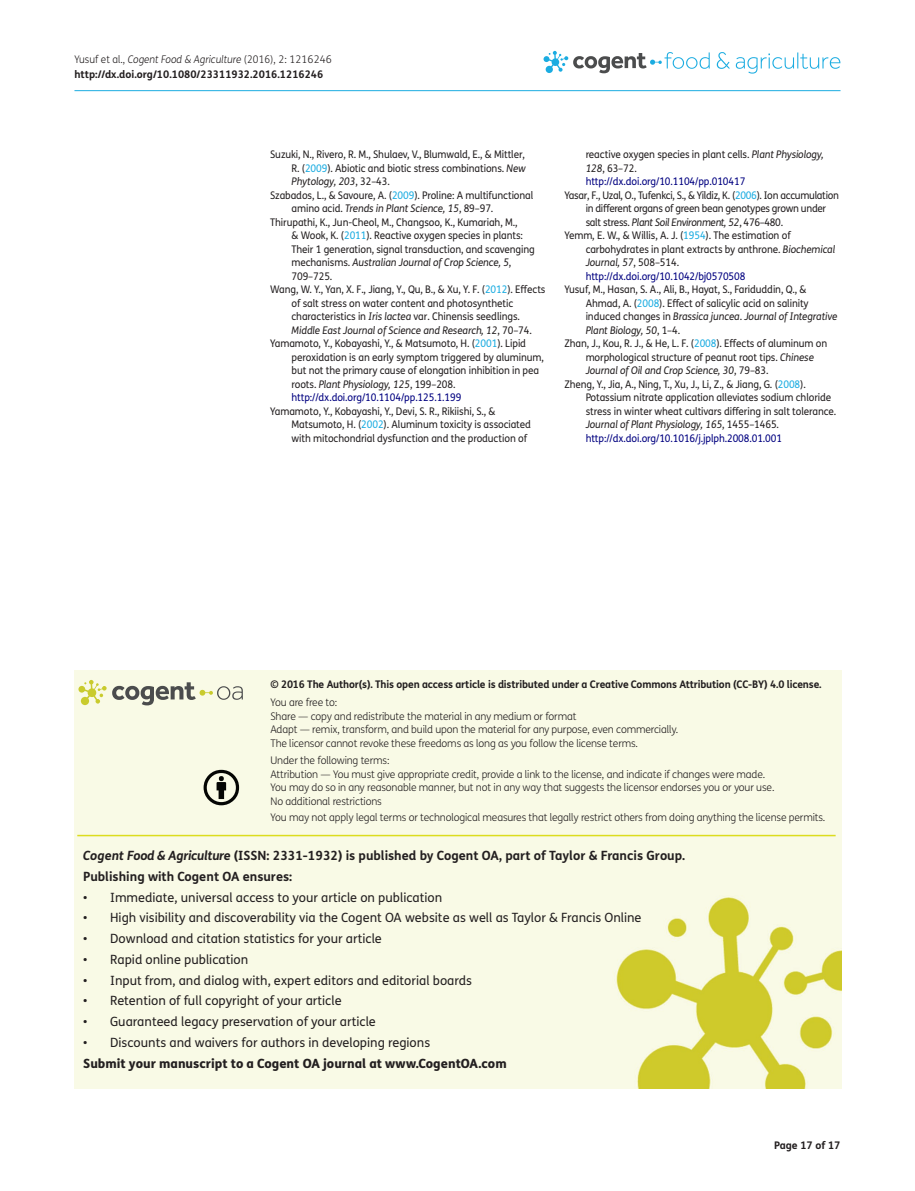
<style>
.page{position:relative;width:915px;height:1191px;background:#fff}
.page>*{position:absolute;margin:0;border:0;box-sizing:border-box;transform-origin:0 0}
.t1{font:12.75px "FS Me Pro";color:#231f20}
.t2{font:700 12.75px/20.7px "FS Me Pro";color:#231f20}
.t3{font:800 12.75px "FS Me Pro";color:#231f20}
.t4{font:10.5px/13.5px "FS Me Pro";letter-spacing:-.01em;color:#231f20;scale:.95 1}
.t5{font:300 10.5px/13.5px "FS Me Pro";letter-spacing:-.015em;color:#231f20}
.t6{font:italic 10.5px "FS Me Pro";letter-spacing:-.01em;color:#231f20;scale:.95 1}
.t7{font:700 10.5px/15px "FS Me Pro";letter-spacing:-.015em;color:#231f20}
.t8{font:10.5px "FS Me Pro";letter-spacing:-.01em;color:#000080;scale:.95 1}
.t9{font:10.5px "FS Me Pro";letter-spacing:-.03em;color:#231f20;scale:.95 1}
.t10{font:italic 10.5px "FS Me Pro";letter-spacing:-.03em;color:#231f20;scale:.95 1}
.s1{font-weight:300}
.s2{font-weight:300;font-style:italic}
.s3{color:#1bace1}
.s4{font-style:italic}
.s5{font-style:normal}
</style>
<div class="page">
<svg style="left:543px;top:51px;width:166px;height:22px"></svg>
<svg style="left:716px;top:52px;width:13px;height:17px"></svg>
<svg style="left:735px;top:52px;width:105px;height:22px"></svg>
<hr style="left:74px;top:90px;width:766px;height:1px;background:#1bace1">
<div style="left:74px;top:670px;width:766px;height:418px;background:#f9fae6"></div>
<svg style="left:78px;top:680px;width:165px;height:25px;background:#d2d3ba"></svg>
<svg style="left:203px;top:770px;width:36px;height:35px"></svg>
<hr style="left:77px;top:834px;width:758px;height:2px;background:#dcdc1e">
<p class="t7" style="left:74px;top:51px;width:259px"><span class="s1">Yusuf et al.,</span> <span class="s2">Cogent Food &amp; Agriculture</span> <span class="s1">(2016), 2: 1216246 </span>http://dx.doi.org/10.1080/23311932.2016.1216246</p>
<p class="t4" style="left:270px;top:147px;width:269px">Suzuki, N., Rivero, R. M., Shulaev, V., Blumwald, E., &amp; Mittler,</p>
<p class="t4" style="left:291px;top:161px;width:248px">R. (<span class="s3">2009</span>). Abiotic and biotic stress combinations. <span class="s4">New</span></p>
<p class="t6" style="left:291px;top:174px;width:105px">Phytology, 203<span class="s5">, 32–43.</span></p>
<p class="t4" style="left:270px;top:188px;width:278px">Szabados, L., &amp; Savoure, A. (<span class="s3">2009</span>). Proline: A multifunctional</p>
<p class="t6" style="left:291px;top:201px;width:214px"><span class="s5">amino acid.</span> Trends in Plant Science, 15<span class="s5">, 89–97.</span></p>
<p class="t4" style="left:270px;top:215px;width:261px">Thirupathi, K., Jun-Cheol, M., Changsoo, K., Kumariah, M.,</p>
<p class="t4" style="left:291px;top:228px;width:245px">&amp; Wook, K. (<span class="s3">2011</span>). Reactive oxygen species in plants:</p>
<p class="t4" style="left:291px;top:242px;width:257px">Their 1 generation, signal transduction, and scavenging</p>
<p class="t6" style="left:291px;top:255px;width:233px"><span class="s5">mechanisms.</span> Australian Journal of Crop Science, 5<span class="s5">,</span></p>
<p class="t4" style="left:291px;top:269px;width:44px">709–725.</p>
<p class="t4" style="left:270px;top:283px;width:291px">Wang, W. Y., Yan, X. F., Jiang, Y., Qu, B., &amp; Xu, Y. F. (<span class="s3">2012</span>). Effects</p>
<p class="t4" style="left:291px;top:296px;width:235px">of salt stress on water content and photosynthetic</p>
<p class="t4" style="left:291px;top:310px;width:242px">characteristics in <span class="s4">Iris lactea</span> var. Chinensis seedlings.</p>
<p class="t6" style="left:291px;top:323px;width:254px">Middle East Journal of Science and Research, 12<span class="s5">, 70–74.</span></p>
<p class="t4" style="left:270px;top:337px;width:271px">Yamamoto, Y., Kobayashi, Y., &amp; Matsumoto, H. (<span class="s3">2001</span>). Lipid</p>
<p class="t4" style="left:291px;top:350px;width:267px">peroxidation is an early symptom triggered by aluminum,</p>
<p class="t4" style="left:291px;top:364px;width:262px">but not the primary cause of elongation inhibition in pea</p>
<p class="t6" style="left:291px;top:377px;width:174px"><span class="s5">roots.</span> Plant Physiology, 125<span class="s5">, 199–208.</span></p>
<p class="t8" style="left:291px;top:390px;width:180px">http://dx.doi.org/10.1104/pp.125.1.199</p>
<p class="t4" style="left:291px;top:404px;width:253px;text-indent:-21px">Yamamoto, Y., Kobayashi, Y., Devi, S. R., Rikiishi, S., &amp;<br>Matsumoto, H. (<span class="s3">2002</span>). Aluminum toxicity is associated with mitochondrial dysfunction and the production of</p>
<p class="t4" style="left:585px;top:147px;width:252px">reactive oxygen species in plant cells. <span class="s4">Plant Physiology,</span></p>
<p class="t4" style="left:585px;top:161px;width:55px"><span class="s4">128</span>, 63–72.</p>
<p class="t8" style="left:585px;top:174px;width:170px">http://dx.doi.org/10.1104/pp.010417</p>
<p class="t9" style="left:564px;top:188px;width:290px">Yasar, F., Uzal, O., Tufenkci, S., &amp; Yildiz, K. (<span class="s3">2006</span>). Ion accumulation</p>
<p class="t9" style="left:585px;top:201px;width:254px">in different organs of green bean genotypes grown under</p>
<p class="t10" style="left:585px;top:215px;width:209px"><span class="s5">salt stress.</span> Plant Soil Environment, 52<span class="s5">, 476–480.</span></p>
<p class="t4" style="left:564px;top:228px;width:239px">Yemm, E. W., &amp; Willis, A. J. (<span class="s3">1954</span>). The estimation of</p>
<p class="t4" style="left:585px;top:242px;width:264px">carbohydrates in plant extracts by anthrone. <span class="s4">Biochemical</span></p>
<p class="t6" style="left:585px;top:255px;width:100px">Journal, 57<span class="s5">, 508–514.</span></p>
<p class="t8" style="left:585px;top:269px;width:170px">http://dx.doi.org/10.1042/bj0570508</p>
<p class="t4" style="left:564px;top:282px;width:256px">Yusuf, M., Hasan, S. A., Ali, B., Hayat, S., Fariduddin, Q., &amp;</p>
<p class="t4" style="left:585px;top:296px;width:236px">Ahmad, A. (<span class="s3">2008</span>). Effect of salicylic acid on salinity</p>
<p class="t6" style="left:585px;top:309px;width:266px"><span class="s5">induced changes in</span> Brassica juncea<span class="s5">.</span> Journal of Integrative</p>
<p class="t6" style="left:585px;top:323px;width:101px">Plant Biology, 50<span class="s5">, 1–4.</span></p>
<p class="t4" style="left:564px;top:336px;width:278px">Zhan, J., Kou, R. J., &amp; He, L. F. (<span class="s3">2008</span>). Effects of aluminum on</p>
<p class="t4" style="left:585px;top:350px;width:242px">morphological structure of peanut root tips. <span class="s4">Chinese</span></p>
<p class="t6" style="left:585px;top:363px;width:194px">Journal of Oil and Crop Science, 30<span class="s5">, 79–83.</span></p>
<p class="t4" style="left:564px;top:377px;width:255px">Zheng, Y., Jia, A., Ning, T., Xu, J., Li, Z., &amp; Jiang, G. (<span class="s3">2008</span>).</p>
<p class="t4" style="left:585px;top:391px;width:260px">Potassium nitrate application alleviates sodium chloride</p>
<p class="t4" style="left:585px;top:404px;width:265px">stress in winter wheat cultivars differing in salt tolerance.</p>
<p class="t6" style="left:585px;top:417px;width:205px">Journal of Plant Physiology, 165<span class="s5">, 1455–1465.</span></p>
<p class="t8" style="left:585px;top:431px;width:208px">http://dx.doi.org/10.1016/j.jplph.2008.01.001</p>
<p class="t7" style="left:270px;top:676px;width:552px">© 2016 The Author(s). This open access article is distributed under a Creative Commons Attribution (CC-BY) 4.0 license.</p>
<p class="t5" style="left:270px;top:695px;width:409px">You are free to:<br>Share — copy and redistribute the material in any medium or format<br>Adapt — remix, transform, and build upon the material for any purpose, even commercially.<br>The licensor cannot revoke these freedoms as long as you follow the license terms.</p>
<p class="t5" style="left:270px;top:753px;width:505px">Under the following terms:<br>Attribution — You must give appropriate credit, provide a link to the license, and indicate if changes were made.<br>You may do so in any reasonable manner, but not in any way that suggests the licensor endorses you or your use.<br>No additional restrictions</p>
<p class="t5" style="left:270px;top:810px;width:556px">You may not apply legal terms or technological measures that legally restrict others from doing anything the license permits.</p>
<p class="t2" style="left:83px;top:844px;width:603px"><span class="s4">Cogent Food &amp; Agriculture</span> (ISSN: 2331-1932) is published by Cogent OA, part of Taylor &amp; Francis Group.<br>Publishing with Cogent OA ensures:</p>
<p class="t1" style="left:83px;top:888px;width:360px">• Immediate, universal access to your article on publication</p>
<p class="t1" style="left:83px;top:909px;width:559px">• High visibility and discoverability via the Cogent OA website as well as Taylor &amp; Francis Online</p>
<p class="t1" style="left:83px;top:930px;width:300px">• Download and citation statistics for your article</p>
<p class="t1" style="left:83px;top:950px;width:166px">• Rapid online publication</p>
<p class="t1" style="left:83px;top:971px;width:390px">• Input from, and dialog with, expert editors and editorial boards</p>
<p class="t1" style="left:83px;top:992px;width:260px">• Retention of full copyright of your article</p>
<p class="t1" style="left:83px;top:1013px;width:294px">• Guaranteed legacy preservation of your article</p>
<p class="t1" style="left:83px;top:1033px;width:348px">• Discounts and waivers for authors in developing regions</p>
<p class="t3" style="left:83px;top:1053px;width:425px">Submit your manuscript to a Cogent OA journal at www.CogentOA.com</p>
<p class="t7" style="left:773px;top:1137px;width:68px">Page 17 of 17</p>
</div>
